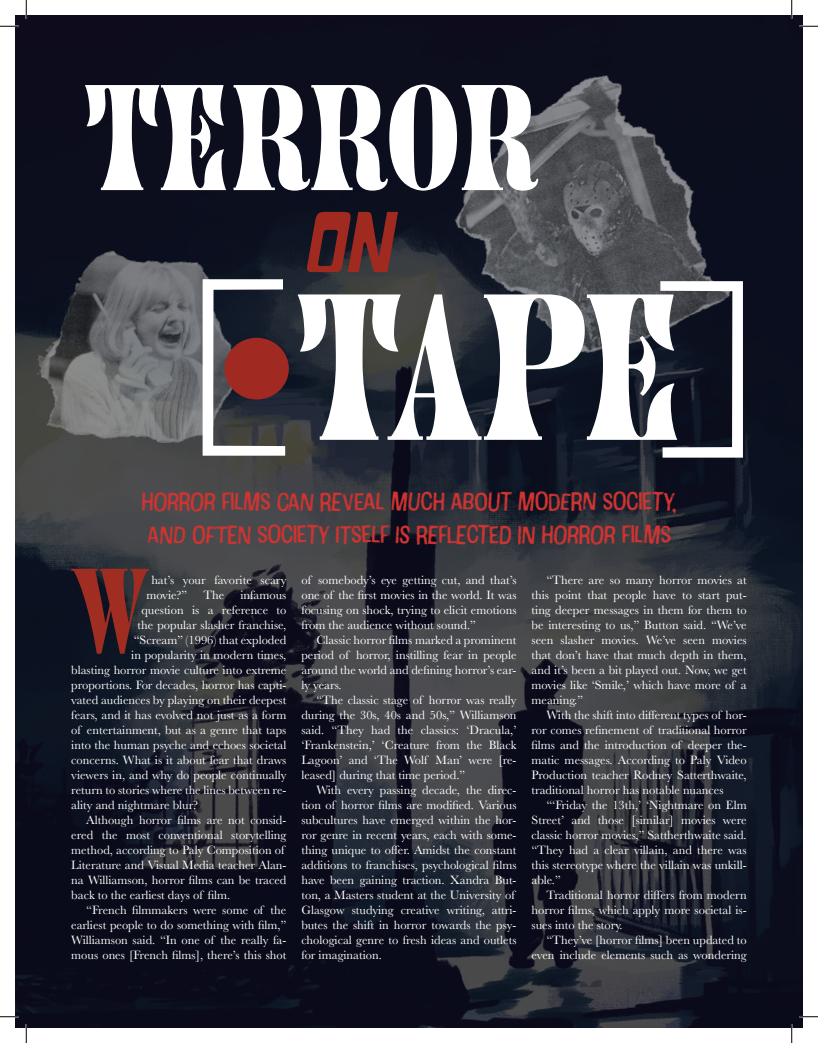
<style>
.page{position:relative;width:818px;height:1043px;background:#fff}
.page>*{position:absolute;margin:0;border:0;box-sizing:border-box;transform-origin:0 0}
.t1{font:193.75px "Juniper Std";color:#fff}
.t2{font:140px "Juniper Std";color:#fff}
.t3{font:italic 700 75px "Gyparody Rg";color:#a12a20}
.t4{font:27.5px "Cotton";color:#cf3431}
.t5{font:12.5px/15px "Baskerville";color:#fff;text-align:justify}
</style>
<div class="page">
<img style="left:15px;top:15px;width:787px;height:1013px">
<img style="left:418px;top:39px;width:331px;height:357px">
<svg style="left:660px;top:281px;width:82px;height:176px"></svg>
<img style="left:20px;top:233px;width:241px;height:235px">
<svg style="left:203px;top:279px;width:82px;height:176px"></svg>
<div style="left:224px;top:338px;width:65px;height:61px;background:#a02a21;border-radius:50%"></div>
<svg style="left:71px;top:569px;width:78px;height:84px;background:#542526"></svg>
<svg style="left:0;top:25px;width:19px;height:2px"></svg>
<svg style="left:799px;top:25px;width:19px;height:2px"></svg>
<svg style="left:0;top:1015px;width:19px;height:2px"></svg>
<svg style="left:799px;top:1015px;width:19px;height:2px"></svg>
<svg style="left:25px;top:0;width:2px;height:19px"></svg>
<svg style="left:25px;top:1024px;width:2px;height:18px"></svg>
<svg style="left:790px;top:0;width:2px;height:19px"></svg>
<svg style="left:790px;top:1024px;width:2px;height:18px"></svg>
<p class="t2" style="left:85px;top:61px;width:455px">TERROR</p>
<p class="t3" style="left:303px;top:197px;width:89px">on</p>
<p class="t1" style="left:297px;top:262px;width:389px">TAPE</p>
<p class="t4" style="left:141px;top:484px;width:536px">HORROR FILMS CAN REVEAL MUCH ABOUT MODERN SOCIETY,</p>
<p class="t4" style="left:147px;top:517px;width:525px">AND OFTEN SOCIETY ITSELF IS REFLECTED IN HORROR FILMS</p>
<p class="t5" style="left:146px;top:572px;width:141px;text-indent:5px">hat’s your favorite scary movie?”</p>
<p class="t5" style="left:301px;top:572px;width:216px">of somebody’s eye getting cut, and that’s one of the first movies in the world. It was focusing on shock, trying to elicit emotions from the audience without sound.”</p>
<p class="t5" style="left:301px;top:632px;width:217px;text-indent:15px">Classic horror films marked a prominent period of horror, instilling fear in people around the world and defining horror’s ear&shy;ly years.</p>
<p class="t5" style="left:301px;top:692px;width:217px;text-indent:15px">“The classic stage of horror was really during the 30s, 40s and 50s,” Williamson said. “They had the classics: ‘Dracula,’ ‘Frankenstein,’ ‘Creature from the Black Lagoon’ and ‘The Wolf Man’ were [re&shy;leased] during that time period.”</p>
<p class="t5" style="left:301px;top:782px;width:217px;text-align:left;text-indent:15px">With every passing decade, the direc&shy;tion of horror films are modified. Various subcultures have emerged within the hor&shy;ror genre in recent years, each with some&shy;thing unique to offer. Amidst the constant additions to franchises, psychological films have been gaining traction. Xandra But&shy;ton, a Masters student at the University of Glasgow studying creative writing, attri&shy;butes the shift in horror towards the psy&shy;chological genre to fresh ideas and outlets for imagination.</p>
<p class="t5" style="left:531px;top:572px;width:217px;text-indent:15px">“There are so many horror movies at this point that people have to start put&shy;ting deeper messages in them for them to be interesting to us,” Button said. “We’ve seen slasher movies. We’ve seen movies that don’t have that much depth in them, and it’s been a bit played out. Now, we get movies like ‘Smile,’ which have more of a meaning.”</p>
<p class="t5" style="left:531px;top:707px;width:217px;text-indent:15px">With the shift into different types of hor&shy;ror comes refinement of traditional horror films and the introduction of deeper the&shy;matic messages. According to Paly Video Production teacher Rodney Satterthwaite, traditional horror has notable nuances</p>
<p class="t5" style="left:531px;top:797px;width:217px;text-indent:15px">“‘Friday the 13th,’ ‘Nightmare on Elm Street’ and those [similar] movies were classic horror movies,” Sattherthwaite said. “They had a clear villain, and there was this stereotype where the villain was unkill&shy;able.”</p>
<p class="t5" style="left:531px;top:887px;width:217px;text-indent:15px">Traditional horror differs from modern horror films, which apply more societal is&shy;sues into the story.</p>
<p class="t5" style="left:531px;top:932px;width:217px;text-align:right">“They’ve [horror films] been updated to even include elements such as wondering</p>
<p class="t5" style="left:203px;top:587px;width:22px">The</p>
<p class="t5" style="left:240px;top:587px;width:47px">infamous</p>
<p class="t5" style="left:141px;top:602px;width:147px">question is a reference to</p>
<p class="t5" style="left:138px;top:617px;width:150px">the popular slasher franchise,</p>
<p class="t5" style="left:134px;top:632px;width:154px">“Scream” (1996) that exploded</p>
<p class="t5" style="left:131px;top:647px;width:156px">in popularity in modern times,</p>
<p class="t5" style="left:71px;top:662px;width:217px">blasting horror movie culture into extreme</p>
<p class="t5" style="left:71px;top:677px;width:217px">proportions. For decades, horror has capti-</p>
<p class="t5" style="left:71px;top:692px;width:217px">vated audiences by playing on their deepest</p>
<p class="t5" style="left:71px;top:707px;width:216px">fears, and it has evolved not just as a form</p>
<p class="t5" style="left:71px;top:722px;width:217px">of entertainment, but as a genre that taps</p>
<p class="t5" style="left:71px;top:737px;width:217px">into the human psyche and echoes societal</p>
<p class="t5" style="left:71px;top:752px;width:217px">concerns. What is it about fear that draws</p>
<p class="t5" style="left:71px;top:767px;width:216px">viewers in, and why do people continually</p>
<p class="t5" style="left:71px;top:782px;width:217px">return to stories where the lines between re-</p>
<p class="t5" style="left:71px;top:797px;width:128px">ality and nightmare blur?</p>
<p class="t5" style="left:71px;top:812px;width:217px;text-align:left;text-indent:15px">Although horror films are not consid&shy;ered the most conventional storytelling method, according to Paly Composition of Literature and Visual Media teacher Alan&shy;na Williamson, horror films can be traced back to the earliest days of film.</p>
<p class="t5" style="left:71px;top:902px;width:217px;text-indent:15px">“French filmmakers were some of the earliest people to do something with film,” Williamson said. “In one of the really fa&shy;mous ones [French films], there’s this shot</p>
</div>
